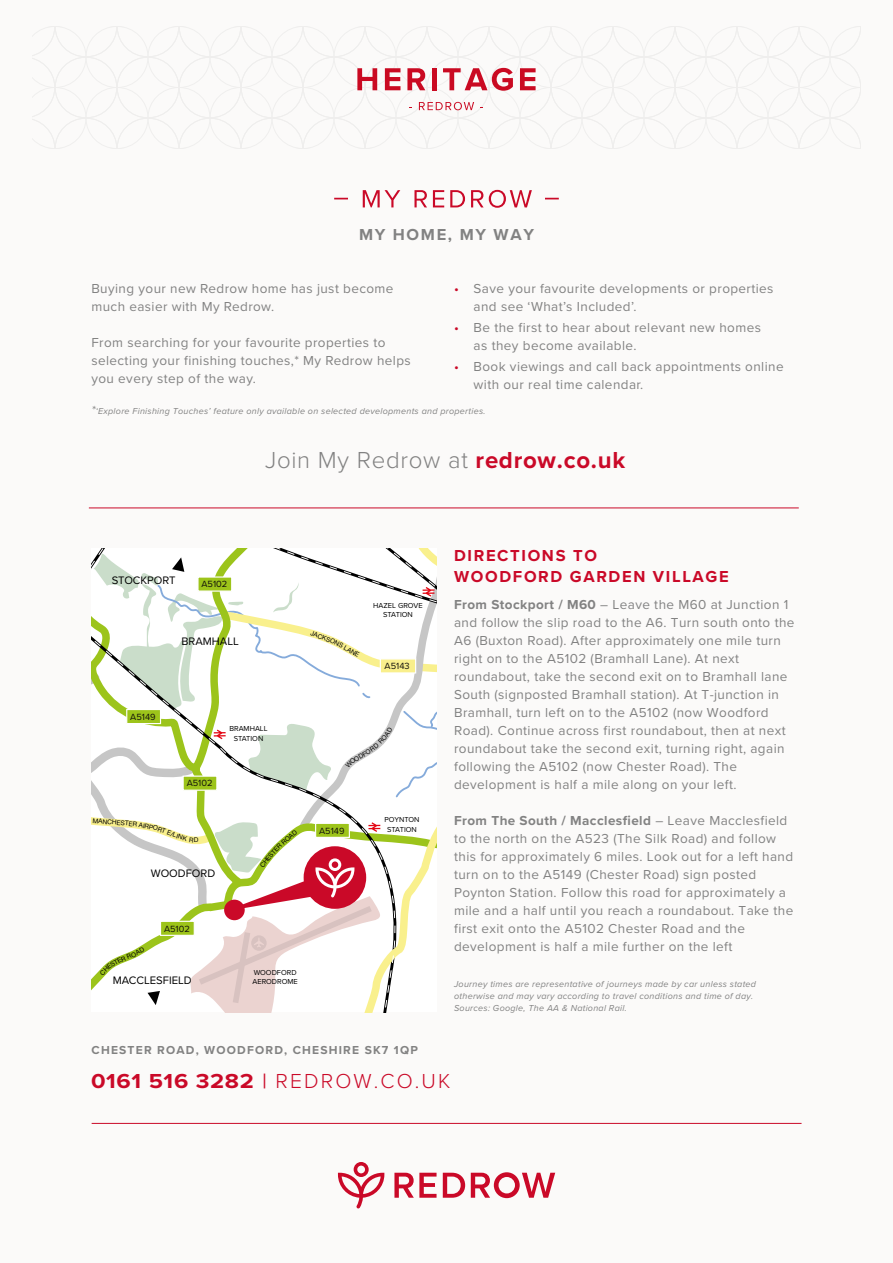
<style>
.page{position:relative;width:893px;height:1263px;background:#fbfaf9}
.page>*{position:absolute;margin:0;border:0;box-sizing:border-box;transform-origin:0 0}
.t1{font:300 24px "Proxima Nova";letter-spacing:.03em;color:#828282}
.t2{font:300 21px "Proxima Nova";letter-spacing:.1em;color:#ca0928}
.t3{font:700 16.5px/21px "Proxima Nova";letter-spacing:.1em;color:#ca0928}
.t4{font:700 16.5px "Proxima Nova";letter-spacing:.1em;color:#828282}
.t5{font:13.5px/18px "Proxima Nova";letter-spacing:.03em;color:#828282}
.t6{font:700 12px "Proxima Nova";letter-spacing:.1em;color:#828282}
.t7{font:11.25px "Proxima Nova";color:#000}
.t8{font:9.3px "Proxima Nova";color:#12100b}
.t9{font:italic 9px/12px "Proxima Nova";letter-spacing:.03em;color:#828282}
.t10{font:7.5px/9.3px "Proxima Nova";color:#000;text-align:center}
.t11{font:6.6px "Helvetica Neue";color:#000}
.s1{color:#ca0928}
.s2{font-size:12px}
.s3{font-weight:700;color:#ca0928}
.s4{font-weight:700}
.s5{font-weight:400}
</style>
<div class="page">
<svg style="left:394px;top:1173px;width:43px;height:25px"></svg>
<svg style="left:443px;top:1173px;width:22px;height:25px"></svg>
<svg style="left:471px;top:1172px;width:84px;height:26px"></svg>
<svg style="left:338px;top:1162px;width:46px;height:46px"></svg>
<svg style="left:334px;top:190px;width:225px;height:18px"></svg>
<hr style="left:89px;top:508px;width:710px;height:1px;background:#ca0928">
<hr style="left:92px;top:1123px;width:709px;height:1px;background:#ca0928">
<svg style="left:357px;top:68px;width:20px;height:22px"></svg>
<svg style="left:385px;top:68px;width:15px;height:22px"></svg>
<svg style="left:407px;top:68px;width:18px;height:22px"></svg>
<div style="left:432px;top:68px;width:5px;height:22px;background:#ca0a22"></div>
<svg style="left:443px;top:68px;width:70px;height:23px"></svg>
<svg style="left:520px;top:68px;width:16px;height:22px"></svg>
<svg style="left:419px;top:102px;width:55px;height:8px"></svg>
<svg style="left:91px;top:548px;width:345px;height:464px"></svg>
<p class="t4" style="left:359px;top:223px;width:176px">MY HOME, MY WAY</p>
<p class="t5" style="left:91px;top:279px;width:304px">Buying your new Redrow home has just become much easier with My Redrow.</p>
<p class="t5" style="left:91px;top:333px;width:321px">From searching for your favourite properties to selecting your finishing touches,* My Redrow helps you every step of the way.</p>
<p class="t5" style="left:474px;top:279px;width:301px;text-indent:-19px"><span class="s1">•</span> Save your favourite developments or properties and see ‘What’s Included’.</p>
<p class="t5" style="left:474px;top:318px;width:289px;text-indent:-19px"><span class="s1">•</span> Be the first to hear about relevant new homes as they become available.</p>
<p class="t5" style="left:474px;top:357px;width:312px;text-indent:-19px"><span class="s1">•</span> Book viewings and call back appointments online with our real time calendar.</p>
<p class="t9" style="left:91px;top:404px;width:396px"><span class="s2">*</span>‘Explore Finishing Touches’ feature only available on selected developments and properties.</p>
<h1 class="t1" style="left:265px;top:442px;width:362px">Join My Redrow at <span class="s3">redrow.co.uk</span></h1>
<p class="t7" style="left:112px;top:572px;width:65px">STOCKPORT</p>
<p class="t8" style="left:201px;top:577px;width:27px">A5102</p>
<p class="t7" style="left:182px;top:633px;width:59px">BRAMHALL</p>
<p class="t8" style="left:130px;top:710px;width:27px">A5149</p>
<p class="t11" style="left:103px;top:817px;width:20px;rotate:4deg">NCHE</p>
<p class="t8" style="left:187px;top:776px;width:27px">A5102</p>
<p class="t10" style="left:229px;top:724px;width:40px">BRAMHALL<br>STATION</p>
<p class="t7" style="left:151px;top:865px;width:66px">WOODFORD</p>
<p class="t8" style="left:164px;top:921px;width:27px">A5102</p>
<p class="t7" style="left:113px;top:972px;width:80px">MACCLESFIELD</p>
<p class="t10" style="left:252px;top:967px;width:47px;text-align:left">WOODFORD<br>AERODROME</p>
<p class="t8" style="left:319px;top:823px;width:27px">A5149</p>
<p class="t10" style="left:373px;top:600px;width:51px">HAZEL GROVE<br>STATION</p>
<p class="t8" style="left:385px;top:659px;width:27px">A5143</p>
<p class="t10" style="left:385px;top:815px;width:36px">POYNTON<br>STATION</p>
<p class="t3" style="left:454px;top:545px;width:276px">DIRECTIONS TO<br>WOODFORD GARDEN VILLAGE</p>
<p class="t5" style="left:454px;top:595px;width:342px"><span class="s4">From Stockport / M60</span> – Leave the M60 at Junction 1 and follow the slip road to the A6. Turn south onto the A6 (Buxton Road). After approximately one mile turn right on to the A5102 (Bramhall Lane). At next roundabout, take the second exit on to Bramhall lane South (signposted Bramhall station). At T-junction in Bramhall, turn left on to the A5102 (now Woodford Road). Continue across first roundabout, then at next roundabout take the second exit, turning right, again following the A5102 (now Chester Road). The development is half a mile along on your left.</p>
<p class="t5" style="left:454px;top:811px;width:341px"><span class="s4">From The South / Macclesfield</span> – Leave Macclesfield to the north on the A523 (The Silk Road) and follow this for approximately 6 miles. Look out for a left hand turn on to the A5149 (Chester Road) sign posted Poynton Station. Follow this road for approximately a mile and a half until you reach a roundabout. Take the first exit onto the A5102 Chester Road and the development is half a mile further on the left</p>
<p class="t9" style="left:454px;top:978px;width:304px">Journey times are representative of journeys made by car unless stated otherwise and may vary according to travel conditions and time of day.<br>Sources: Google, The AA &amp; National Rail.</p>
<p class="t6" style="left:92px;top:1041px;width:328px">CHESTER ROAD, WOODFORD, CHESHIRE SK7 1QP</p>
<h2 class="t2" style="left:91px;top:1065px;width:361px"><span class="s4">0161 516 3282</span> <span class="s5">|</span> REDROW.CO.UK</h2>
</div>
